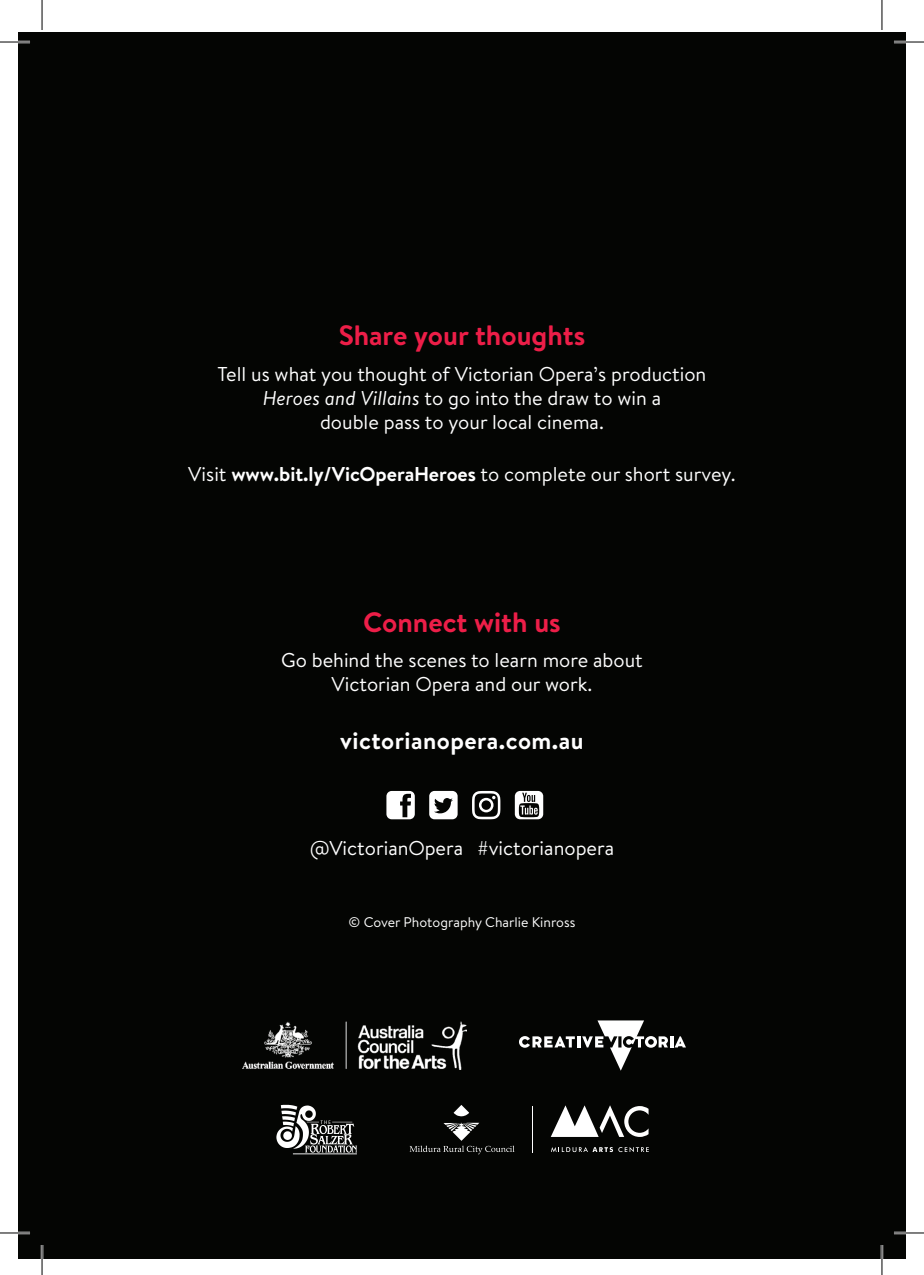
<style>
.page{position:relative;width:924px;height:1275px;background:#fff}
.page>*{position:absolute;margin:0;border:0;box-sizing:border-box;transform-origin:0 0}
.t1{font:700 28px "Brandon Text";color:#ed1e48}
.t2{font:700 24px "Brandon Text";letter-spacing:.02em;color:#fff}
.t3{font:20px/24px "Brandon Text";color:#fff;text-align:center}
.t4{font:14px "Brandon Text";color:#fff}
.s1{font-style:italic}
.s2{font-weight:700}
</style>
<div class="page">
<div style="left:18px;top:32px;width:887px;height:1227px;background:#040503"></div>
<svg style="left:386px;top:791px;width:28px;height:28px"></svg>
<svg style="left:429px;top:791px;width:28px;height:28px"></svg>
<svg style="left:472px;top:791px;width:28px;height:28px"></svg>
<svg style="left:514px;top:791px;width:29px;height:28px"></svg>
<svg style="left:670px;top:1036px;width:3px;height:11px"></svg>
<svg style="left:674px;top:1036px;width:11px;height:11px"></svg>
<svg style="left:519px;top:1020px;width:148px;height:50px"></svg>
<img style="left:242px;top:1021px;width:224px;height:48px">
<svg style="left:276px;top:1104px;width:81px;height:50px"></svg>
<svg style="left:551px;top:1147px;width:61px;height:5px"></svg>
<svg style="left:618px;top:1147px;width:30px;height:5px"></svg>
<svg style="left:550px;top:1105px;width:98px;height:32px"></svg>
<hr style="left:532px;top:1105px;width:1px;height:47px;background:#fff">
<svg style="left:453px;top:1105px;width:16px;height:11px"></svg>
<svg style="left:409px;top:1122px;width:105px;height:32px"></svg>
<hr style="left:0;top:41px;width:30px;height:2px;background:#fff">
<hr style="left:893px;top:41px;width:30px;height:2px;background:#fff">
<hr style="left:0;top:1231px;width:30px;height:3px;background:#fff">
<hr style="left:893px;top:1231px;width:30px;height:3px;background:#fff">
<hr style="left:41px;top:1245px;width:2px;height:30px;background:#fff">
<hr style="left:880px;top:1245px;width:2px;height:30px;background:#fff">
<hr style="left:0;top:42px;width:30px;height:1px;background:#000">
<hr style="left:893px;top:42px;width:30px;height:1px;background:#000">
<hr style="left:0;top:1232px;width:30px;height:1px;background:#000">
<hr style="left:893px;top:1232px;width:30px;height:1px;background:#000">
<hr style="left:42px;top:0;width:1px;height:30px;background:#000">
<hr style="left:42px;top:1245px;width:1px;height:30px;background:#000">
<hr style="left:881px;top:0;width:1px;height:30px;background:#000">
<hr style="left:881px;top:1245px;width:1px;height:30px;background:#000">
<h1 class="t1" style="left:338px;top:316px;width:248px">Share your thoughts</h1>
<p class="t3" style="left:217px;top:361px;width:490px">Tell us what you thought of Victorian Opera’s production<br><span class="s1">Heroes and Villains</span> to go into the draw to win a<br>double pass to your local cinema.</p>
<p class="t3" style="left:188px;top:461px;width:548px">Visit <span class="s2">www.bit.ly/VicOperaHeroes</span> to complete our short survey.</p>
<h1 class="t1" style="left:363px;top:603px;width:199px">Connect with us</h1>
<p class="t3" style="left:281px;top:648px;width:363px">Go behind the scenes to learn more about<br>Victorian Opera and our work.</p>
<p class="t2" style="left:340px;top:723px;width:245px">victorianopera.com.au</p>
<p class="t3" style="left:310px;top:835px;width:306px">@VictorianOpera #victorianopera</p>
<p class="t4" style="left:348px;top:913px;width:228px">© Cover Photography Charlie Kinross</p>
</div>
